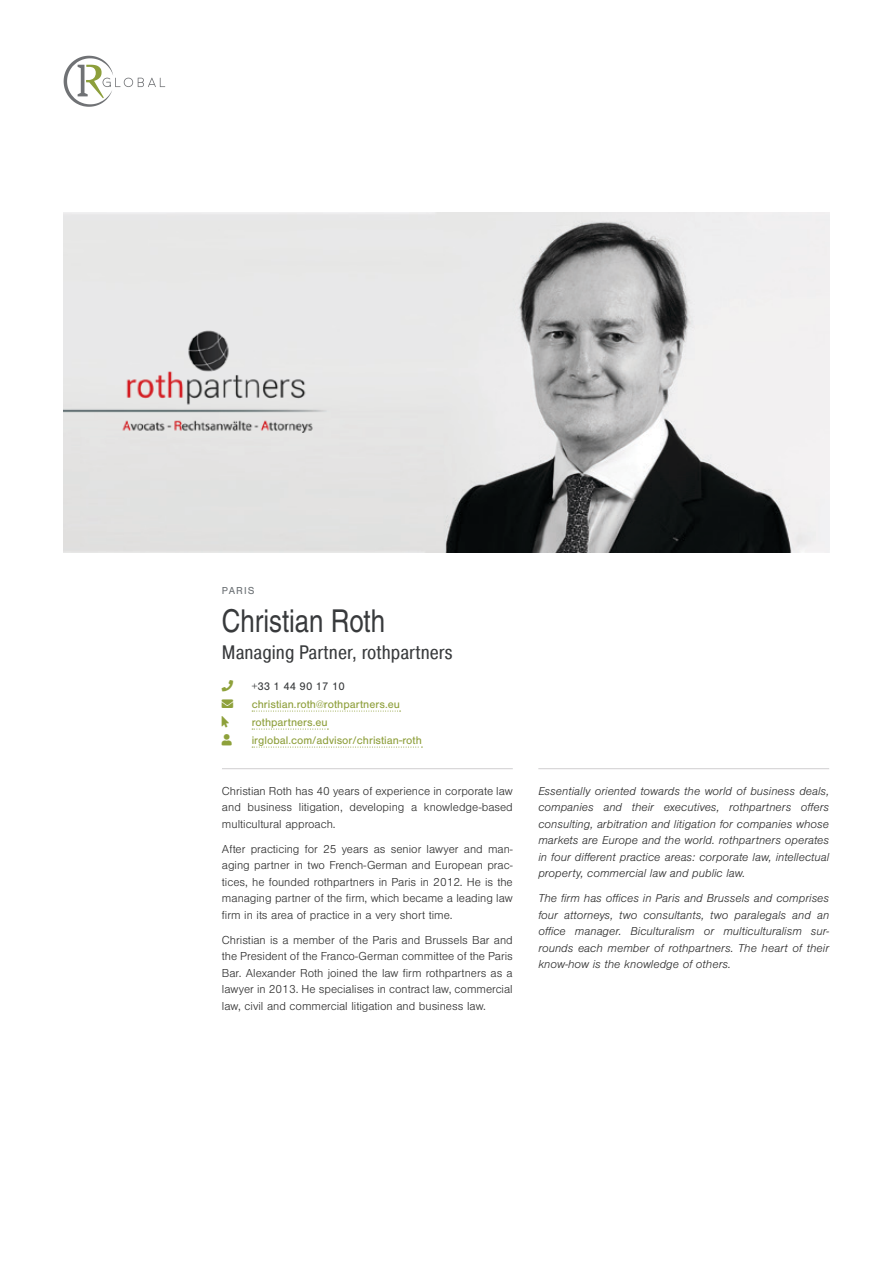
<style>
.page{position:relative;width:893px;height:1263px;background:#fff}
.page>*{position:absolute;margin:0;border:0;box-sizing:border-box;transform-origin:0 0}
.Cont_Name{font:31.5px "Nimbus San Con L";color:#383a3c}
.t1{font:19.5px "Pragmatica Cond";color:#383a3c}
.Rule_Above{font:300 12px/16.5px "Nimbus San";color:#2f2f2f;text-align:justify}
.Rule_Above-2{font:italic 300 12px/16.5px "Nimbus San";color:#2f2f2f;text-align:justify}
.Contacts{font:11.4px/18px "Nimbus San";color:#8e9f3b}
.Contacts-2{font:11.4px "Nimbus San";color:#383a3c}
.Country{font:10.5px "Nimbus San";letter-spacing:.1em;color:#6c7175}
.s1{color:#8ea13b}
</style>
<div class="page">
<img style="left:64px;top:213px;width:765px;height:340px">
<svg style="left:252px;top:711px;width:149px;height:1px"></svg>
<svg style="left:252px;top:729px;width:76px;height:1px"></svg>
<svg style="left:252px;top:747px;width:170px;height:1px"></svg>
<hr style="left:222px;top:768px;width:291px;height:1px;background:#d0cfd0">
<hr style="left:538px;top:768px;width:291px;height:1px;background:#d0cfd0">
<img style="left:64px;top:329px;width:291px;height:103px">
<svg style="left:64px;top:56px;width:101px;height:51px"></svg>
<p class="Country" style="left:222px;top:585px;width:34px">PARIS</p>
<p class="Cont_Name" style="left:222px;top:598px;width:165px">Christian Roth</p>
<h2 class="t1" style="left:222px;top:640px;width:232px">Managing Partner, rothpartners</h2>
<p class="Contacts-2" style="left:252px;top:680px;width:95px">+33 1 44 90 17 10</p>
<p class="Contacts" style="left:252px;top:695px;width:172px;text-indent:-30px"><span class="s1">→</span> christian.roth@rothpartners.eu rothpartners.eu irglobal.com/advisor/christian-roth</p>
<p class="Rule_Above" style="left:222px;top:783px;width:292px">Christian Roth has 40 years of experience in corporate law and business litigation, developing a knowledge-based multicultural approach.</p>
<p class="Rule_Above" style="left:222px;top:841px;width:292px">After practicing for 25 years as senior lawyer and man&shy;aging partner in two French-German and European prac&shy;tices, he founded rothpartners in Paris in 2012. He is the managing partner of the firm, which became a leading law firm in its area of practice in a very short time.</p>
<p class="Rule_Above" style="left:222px;top:932px;width:292px">Christian is a member of the Paris and Brussels Bar and the President of the Franco-German committee of the Paris Bar. Alexander Roth joined the law firm rothpartners as a lawyer in 2013. He specialises in contract law, commercial law, civil and commercial litigation and business law.</p>
<p class="Rule_Above-2" style="left:538px;top:783px;width:292px">Essentially oriented towards the world of business deals, companies and their executives, rothpartners offers consulting, arbitration and litigation for companies whose markets are Europe and the world. rothpartners operates in four different practice areas: corporate law, intellectual property, commercial law and public law.</p>
<p class="Rule_Above-2" style="left:538px;top:890px;width:292px">The firm has offices in Paris and Brussels and comprises four attorneys, two consultants, two paralegals and an office manager. Biculturalism or multiculturalism sur&shy;rounds each member of rothpartners. The heart of their know-how is the knowledge of others.</p>
</div>
